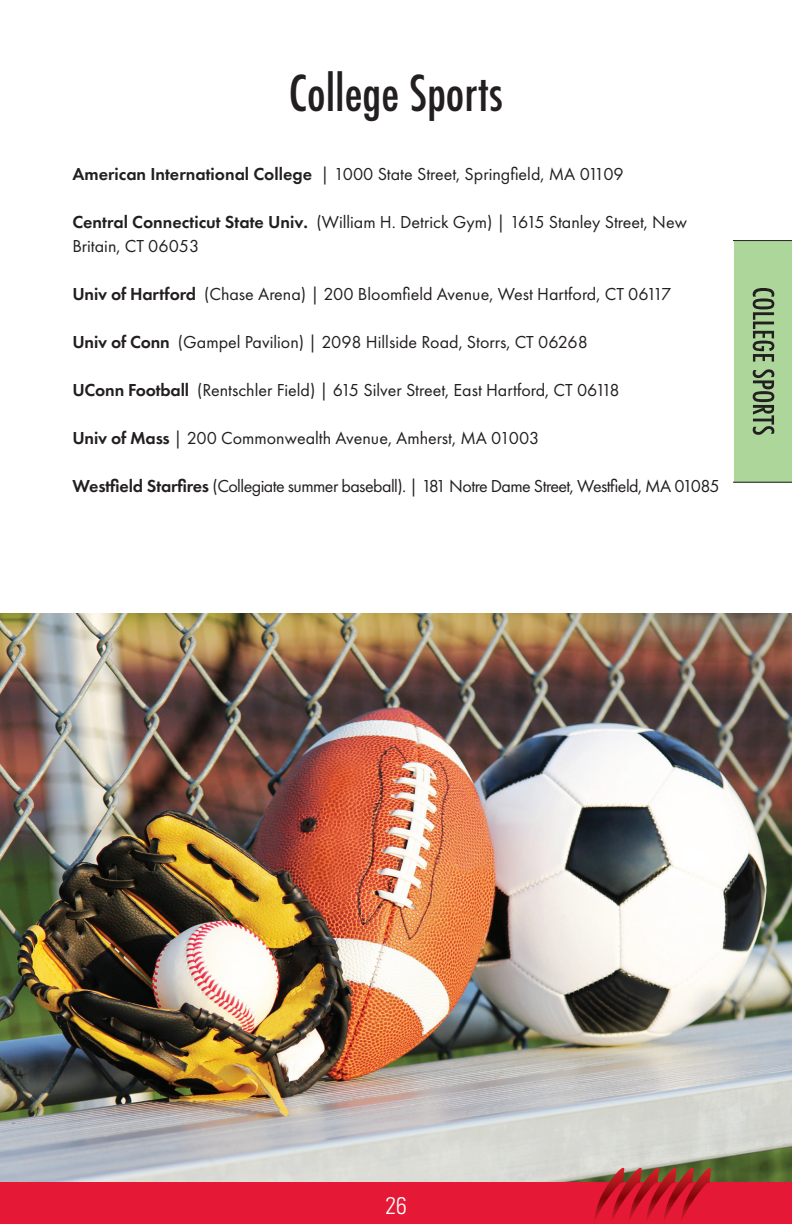
<style>
.page{position:relative;width:792px;height:1224px;background:#fff}
.page>*{position:absolute;margin:0;border:0;box-sizing:border-box;transform-origin:0 0}
.t1{font:500 condensed 48px "Futura";color:#231f20}
.t2{font:300 condensed 24px "Univers";color:#fff}
.t3{font:18px/24px "Futura PT";color:#231f20}
.t4{font:18px "Futura PT";letter-spacing:-.03em;color:#231f20}
.s1{font-weight:600}
</style>
<div class="page">
<img style="left:0;top:613px;width:792px;height:570px">
<div style="left:0;top:1183px;width:792px;height:41px;background:#e51836"></div>
<svg style="left:594px;top:1168px;width:117px;height:53px"></svg>
<div style="left:734px;top:241px;width:58px;height:241px;background:#acd69a"></div>
<hr style="left:733px;top:240px;width:59px;height:1px;background:#231f20">
<hr style="left:733px;top:482px;width:59px;height:1px;background:#231f20">
<svg style="left:753px;top:288px;width:21px;height:147px"></svg>
<h1 class="t1" style="left:289px;top:63px;width:216px">College Sports</h1>
<p class="t3" style="left:72px;top:162px;width:553px"><span class="s1">American International College</span> | 1000 State Street, Springfield, MA 01109</p>
<p class="t3" style="left:72px;top:210px;width:616px"><span class="s1">Central Connecticut State Univ.</span> (William H. Detrick Gym) | 1615 Stanley Street, New<br>Britain, CT 06053</p>
<p class="t3" style="left:72px;top:282px;width:600px"><span class="s1">Univ of Hartford</span> (Chase Arena) | 200 Bloomfield Avenue, West Hartford, CT 06117</p>
<p class="t3" style="left:72px;top:330px;width:517px"><span class="s1">Univ of Conn</span> (Gampel Pavilion) | 2098 Hillside Road, Storrs, CT 06268</p>
<p class="t3" style="left:72px;top:378px;width:549px"><span class="s1">UConn Football</span> (Rentschler Field) | 615 Silver Street, East Hartford, CT 06118</p>
<p class="t3" style="left:72px;top:426px;width:469px"><span class="s1">Univ of Mass</span> | 200 Commonwealth Avenue, Amherst, MA 01003</p>
<p class="t4" style="left:72px;top:475px;width:649px"><span class="s1">Westfield Starfires</span> (Collegiate summer baseball). | 181 Notre Dame Street, Westfield, MA 01085</p>
<h2 class="t2" style="left:385px;top:1191px;width:23px">26</h2>
</div>
